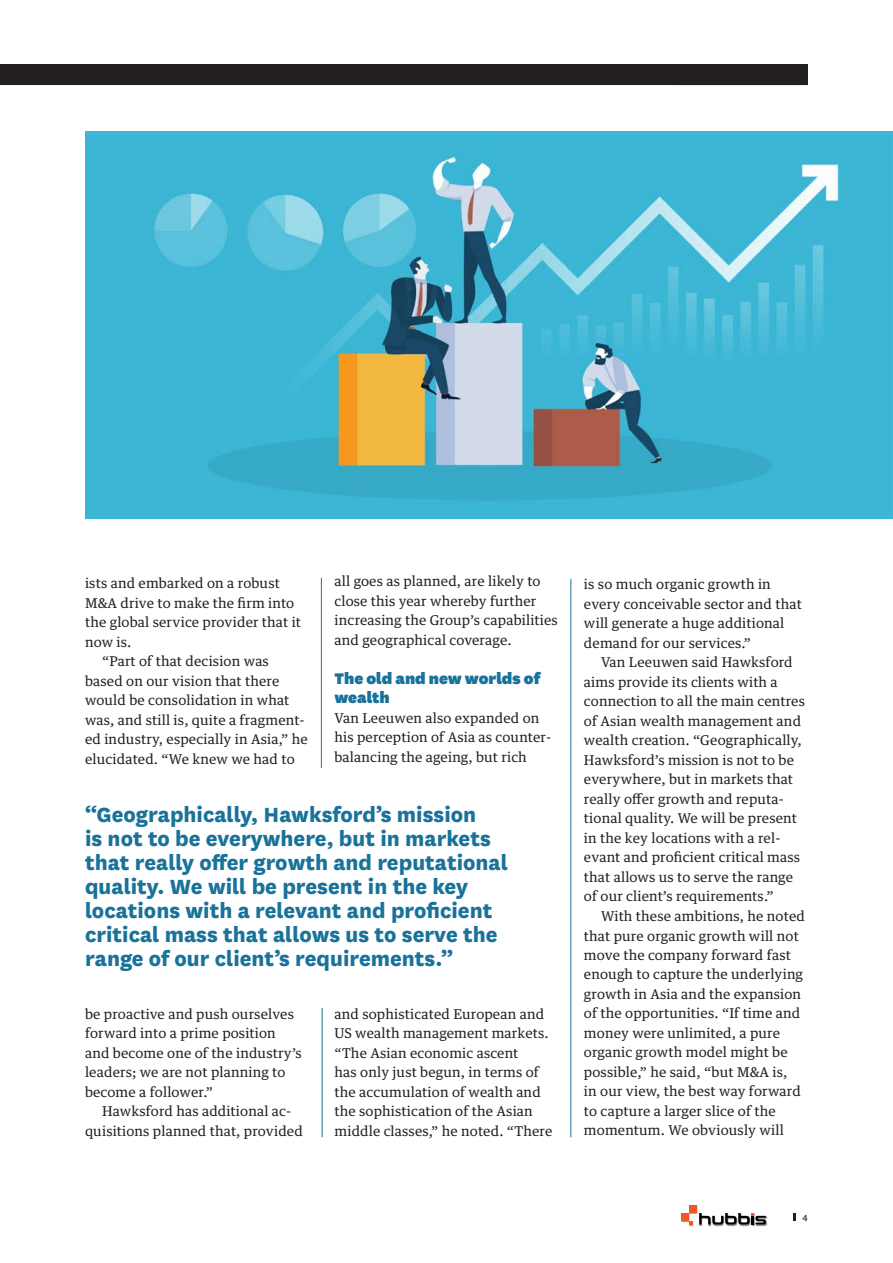
<style>
.page{position:relative;width:893px;height:1263px;background:#fff}
.page>*{position:absolute;margin:0;border:0;box-sizing:border-box;transform-origin:0 0}
.t1{font:800 24px/24px "National";color:#18729a}
.t2{font:900 18px/19.5px "National";color:#18729a}
.t3{font:13.5px/19.5px "Guardian Text Egyp";letter-spacing:.01em;color:#231f20}
.t4{font:10.5px "National";color:#231f20}
</style>
<div class="page">
<hr style="left:321px;top:578px;width:1px;height:190px;background:#18729a">
<hr style="left:322px;top:1008px;width:1px;height:129px;background:#18729a">
<hr style="left:570px;top:579px;width:1px;height:558px;background:#18729a">
<img style="left:85px;top:132px;width:808px;height:387px">
<div style="left:0;top:65px;width:808px;height:20px;background:#231f20"></div>
<img style="left:681px;top:1205px;width:86px;height:21px">
<svg style="left:699px;top:1213px;width:67px;height:11px"></svg>
<div style="left:689px;top:1205px;width:8px;height:8px;background:#f05a22"></div>
<div style="left:681px;top:1213px;width:8px;height:8px;background:#f05a22"></div>
<svg style="left:689px;top:1221px;width:4px;height:3px"></svg>
<svg style="left:793px;top:1213px;width:3px;height:7px"></svg>
<p class="t3" style="left:85px;top:572px;width:217px">ists and embarked on a robust<br>M&amp;A drive to make the firm into the global service provider that it now is.</p>
<p class="t3" style="left:85px;top:650px;width:224px;text-indent:17px">“Part of that decision was based on our vision that there would be consolidation in what was, and still is, quite a fragment&shy;ed industry, especially in Asia,” he elucidated. “We knew we had to</p>
<p class="t3" style="left:334px;top:570px;width:225px">all goes as planned, are likely to close this year whereby further increasing the Group’s capabilities and geographical coverage.</p>
<p class="t2" style="left:334px;top:668px;width:207px">The old and new worlds of wealth</p>
<p class="t3" style="left:334px;top:707px;width:218px">Van Leeuwen also expanded on his perception of Asia as counter&shy;balancing the ageing, but rich</p>
<p class="t1" style="left:85px;top:800px;width:424px">“Geographically, Hawksford’s mission<br>is not to be everywhere, but in markets that really offer growth and reputational quality. We will be present in the key locations with a relevant and proficient critical mass that allows us to serve the range of our client’s requirements.”</p>
<p class="t3" style="left:85px;top:1003px;width:218px">be proactive and push ourselves forward into a prime position and become one of the industry’s leaders; we are not planning to become a follower.”</p>
<p class="t3" style="left:85px;top:1100px;width:219px;text-align:center">Hawksford has additional ac&shy;quisitions planned that, provided</p>
<p class="t3" style="left:334px;top:1003px;width:219px">and sophisticated European and<br>US wealth management markets. “The Asian economic ascent<br>has only just begun, in terms of the accumulation of wealth and the sophistication of the Asian middle classes,” he noted. “There</p>
<p class="t3" style="left:584px;top:573px;width:219px">is so much organic growth in every conceivable sector and that will generate a huge additional demand for our services.”</p>
<p class="t3" style="left:584px;top:651px;width:223px;text-indent:17px">Van Leeuwen said Hawksford aims provide its clients with a connection to all the main centres of Asian wealth management and wealth creation. “Geographically,<br>Hawksford’s mission is not to be everywhere, but in markets that really offer growth and reputa&shy;tional quality. We will be present in the key locations with a rel&shy;evant and proficient critical mass that allows us to serve the range of our client’s requirements.”</p>
<p class="t3" style="left:584px;top:905px;width:222px;text-indent:17px">With these ambitions, he noted that pure organic growth will not move the company forward fast enough to capture the underlying growth in Asia and the expansion of the opportunities. “If time and money were unlimited, a pure organic growth model might be possible,” he said, “but M&amp;A is,<br>in our view, the best way forward to capture a larger slice of the momentum. We obviously will</p>
<p class="t4" style="left:802px;top:1210px;width:7px">4</p>
</div>
